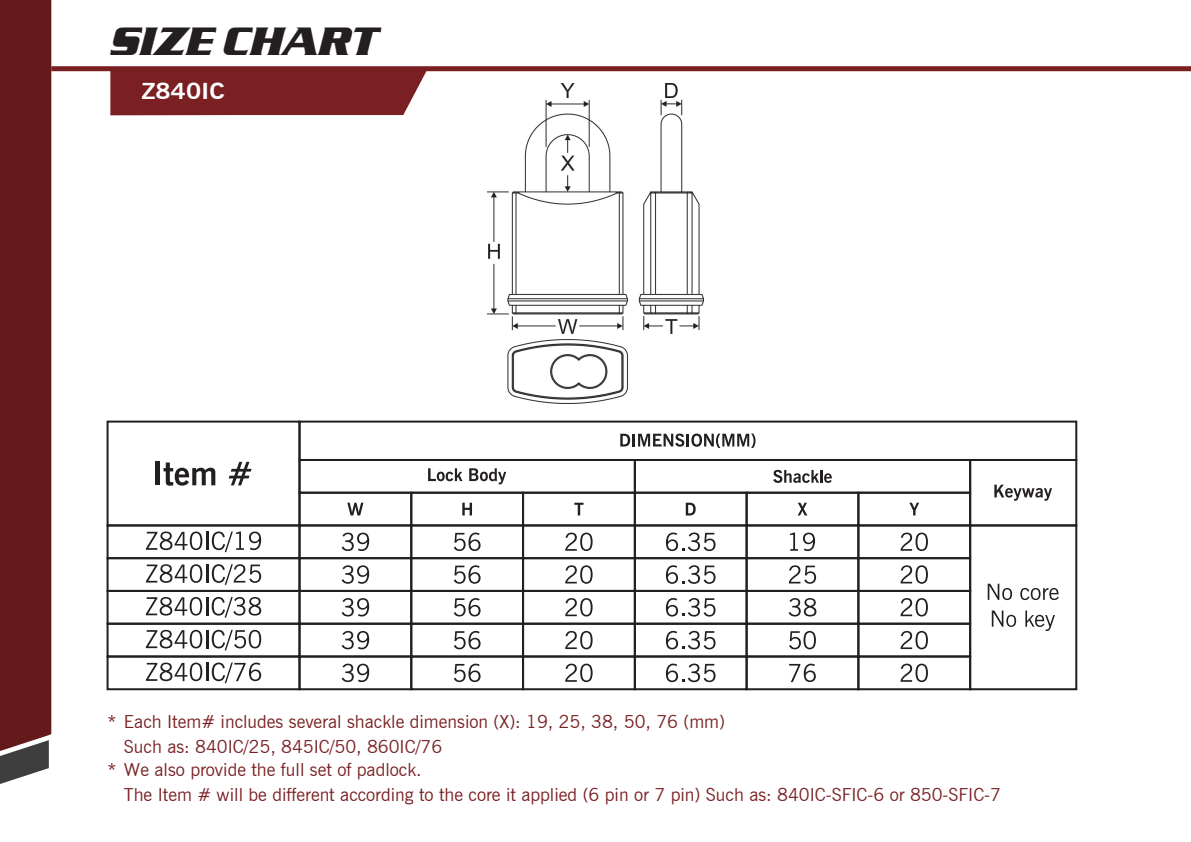
<style>
.page{position:relative;width:1191px;height:842px;background:#fff}
.page>*{position:absolute;margin:0;border:0;box-sizing:border-box;transform-origin:0 0}
.t1{font:italic 700 40.9px "Serpentine D";color:#231f20}
.t2{font:700 21.9px "News Gothic BT";color:#fff;scale:1.14 1}
.t3{font:18px "News Gothic BT";color:#7a2023}
</style>
<div class="page">
<div style="left:0;top:0;width:51px;height:784px;background:#64191b"></div>
<div style="left:107px;top:421px;width:193px;height:105px;border:2px solid #231f20"></div>
<div style="left:298px;top:421px;width:779px;height:40px;border:2px solid #231f20"></div>
<div style="left:969px;top:459px;width:108px;height:67px;border:2px solid #231f20"></div>
<div style="left:634px;top:459px;width:337px;height:35px;border:2px solid #231f20"></div>
<div style="left:298px;top:459px;width:338px;height:35px;border:2px solid #231f20"></div>
<div style="left:857px;top:492px;width:114px;height:34px;border:2px solid #231f20"></div>
<div style="left:745px;top:492px;width:114px;height:34px;border:2px solid #231f20"></div>
<div style="left:634px;top:492px;width:113px;height:34px;border:2px solid #231f20"></div>
<div style="left:522px;top:492px;width:114px;height:34px;border:2px solid #231f20"></div>
<div style="left:410px;top:492px;width:114px;height:34px;border:2px solid #231f20"></div>
<div style="left:298px;top:492px;width:114px;height:34px;border:2px solid #231f20"></div>
<div style="left:857px;top:524px;width:114px;height:35px;border:2px solid #231f20"></div>
<div style="left:745px;top:524px;width:114px;height:35px;border:2px solid #231f20"></div>
<div style="left:634px;top:524px;width:113px;height:35px;border:2px solid #231f20"></div>
<div style="left:522px;top:524px;width:114px;height:35px;border:2px solid #231f20"></div>
<div style="left:410px;top:524px;width:114px;height:35px;border:2px solid #231f20"></div>
<div style="left:298px;top:524px;width:114px;height:35px;border:2px solid #231f20"></div>
<div style="left:107px;top:524px;width:193px;height:35px;border:2px solid #231f20"></div>
<div style="left:969px;top:524px;width:108px;height:166px;border:2px solid #231f20"></div>
<div style="left:857px;top:590px;width:114px;height:35px;border:2px solid #231f20"></div>
<div style="left:745px;top:590px;width:114px;height:35px;border:2px solid #231f20"></div>
<div style="left:522px;top:590px;width:114px;height:35px;border:2px solid #231f20"></div>
<div style="left:410px;top:590px;width:114px;height:35px;border:2px solid #231f20"></div>
<div style="left:298px;top:590px;width:114px;height:35px;border:2px solid #231f20"></div>
<div style="left:107px;top:590px;width:193px;height:35px;border:2px solid #231f20"></div>
<div style="left:857px;top:557px;width:114px;height:35px;border:2px solid #231f20"></div>
<div style="left:745px;top:557px;width:114px;height:35px;border:2px solid #231f20"></div>
<div style="left:634px;top:557px;width:113px;height:35px;border:2px solid #231f20"></div>
<div style="left:522px;top:557px;width:114px;height:35px;border:2px solid #231f20"></div>
<div style="left:410px;top:557px;width:114px;height:35px;border:2px solid #231f20"></div>
<div style="left:298px;top:557px;width:114px;height:35px;border:2px solid #231f20"></div>
<div style="left:107px;top:557px;width:193px;height:35px;border:2px solid #231f20"></div>
<div style="left:155px;top:461px;width:5px;height:24px;background:#231f20"></div>
<svg style="left:163px;top:462px;width:52px;height:24px"></svg>
<svg style="left:228px;top:462px;width:24px;height:23px"></svg>
<svg style="left:620px;top:434px;width:135px;height:14px"></svg>
<svg style="left:428px;top:468px;width:34px;height:13px"></svg>
<svg style="left:469px;top:468px;width:37px;height:16px"></svg>
<svg style="left:773px;top:470px;width:58px;height:13px"></svg>
<svg style="left:994px;top:485px;width:58px;height:16px"></svg>
<svg style="left:347px;top:503px;width:16px;height:12px"></svg>
<svg style="left:462px;top:503px;width:10px;height:12px"></svg>
<svg style="left:574px;top:503px;width:9px;height:12px"></svg>
<svg style="left:686px;top:503px;width:9px;height:12px"></svg>
<svg style="left:798px;top:503px;width:9px;height:12px"></svg>
<svg style="left:909px;top:503px;width:10px;height:12px"></svg>
<svg style="left:987px;top:584px;width:25px;height:16px"></svg>
<svg style="left:1020px;top:588px;width:38px;height:12px"></svg>
<svg style="left:991px;top:610px;width:25px;height:17px"></svg>
<svg style="left:1025px;top:610px;width:30px;height:21px"></svg>
<div style="left:857px;top:623px;width:114px;height:34px;border:2px solid #231f20"></div>
<div style="left:745px;top:623px;width:114px;height:34px;border:2px solid #231f20"></div>
<div style="left:634px;top:623px;width:113px;height:34px;border:2px solid #231f20"></div>
<div style="left:522px;top:623px;width:114px;height:34px;border:2px solid #231f20"></div>
<div style="left:410px;top:623px;width:114px;height:34px;border:2px solid #231f20"></div>
<div style="left:298px;top:623px;width:114px;height:34px;border:2px solid #231f20"></div>
<div style="left:107px;top:623px;width:193px;height:34px;border:2px solid #231f20"></div>
<div style="left:857px;top:655px;width:114px;height:35px;border:2px solid #231f20"></div>
<div style="left:745px;top:655px;width:114px;height:35px;border:2px solid #231f20"></div>
<div style="left:634px;top:655px;width:113px;height:35px;border:2px solid #231f20"></div>
<div style="left:522px;top:655px;width:114px;height:35px;border:2px solid #231f20"></div>
<div style="left:410px;top:655px;width:114px;height:35px;border:2px solid #231f20"></div>
<div style="left:298px;top:655px;width:114px;height:35px;border:2px solid #231f20"></div>
<div style="left:107px;top:655px;width:193px;height:35px;border:2px solid #231f20"></div>
<div style="left:110px;top:71px;width:317px;height:44px;background:#7a2023"></div>
<div style="left:51px;top:66px;width:1140px;height:5px;background:#7a2023"></div>
<img style="left:488px;top:83px;width:215px;height:320px">
<svg style="left:146px;top:531px;width:115px;height:21px"></svg>
<svg style="left:146px;top:564px;width:115px;height:21px"></svg>
<svg style="left:146px;top:597px;width:115px;height:21px"></svg>
<svg style="left:146px;top:630px;width:115px;height:20px"></svg>
<svg style="left:146px;top:662px;width:115px;height:21px"></svg>
<svg style="left:666px;top:532px;width:49px;height:19px"></svg>
<svg style="left:565px;top:533px;width:27px;height:18px"></svg>
<svg style="left:900px;top:533px;width:28px;height:18px"></svg>
<svg style="left:341px;top:533px;width:28px;height:18px"></svg>
<svg style="left:666px;top:565px;width:49px;height:19px"></svg>
<svg style="left:565px;top:565px;width:27px;height:19px"></svg>
<svg style="left:341px;top:565px;width:28px;height:19px"></svg>
<svg style="left:666px;top:598px;width:49px;height:19px"></svg>
<svg style="left:565px;top:598px;width:27px;height:18px"></svg>
<svg style="left:341px;top:598px;width:28px;height:18px"></svg>
<svg style="left:666px;top:631px;width:49px;height:18px"></svg>
<svg style="left:565px;top:631px;width:27px;height:18px"></svg>
<svg style="left:341px;top:631px;width:28px;height:18px"></svg>
<svg style="left:666px;top:664px;width:49px;height:18px"></svg>
<svg style="left:565px;top:664px;width:27px;height:18px"></svg>
<svg style="left:341px;top:664px;width:28px;height:18px"></svg>
<svg style="left:900px;top:565px;width:28px;height:19px"></svg>
<svg style="left:900px;top:598px;width:28px;height:18px"></svg>
<svg style="left:900px;top:631px;width:28px;height:18px"></svg>
<svg style="left:900px;top:664px;width:28px;height:18px"></svg>
<svg style="left:789px;top:565px;width:27px;height:19px"></svg>
<svg style="left:788px;top:598px;width:28px;height:18px"></svg>
<svg style="left:789px;top:631px;width:27px;height:18px"></svg>
<svg style="left:454px;top:533px;width:26px;height:18px"></svg>
<svg style="left:454px;top:565px;width:26px;height:19px"></svg>
<svg style="left:454px;top:598px;width:26px;height:18px"></svg>
<svg style="left:454px;top:631px;width:26px;height:18px"></svg>
<svg style="left:454px;top:664px;width:26px;height:18px"></svg>
<svg style="left:789px;top:664px;width:27px;height:18px"></svg>
<svg style="left:790px;top:533px;width:25px;height:18px"></svg>
<h1 class="t1" style="left:111px;top:18px;width:268px">SIZE CHART</h1>
<p class="t2" style="left:142px;top:78px;width:74px">Z840IC</p>
<p class="t3" style="left:108px;top:711px;width:619px">* Each Item# includes several shackle dimension (X): 19, 25, 38, 50, 76 (mm)</p>
<p class="t3" style="left:124px;top:735px;width:320px">Such as: 840IC/25, 845IC/50, 860IC/76</p>
<p class="t3" style="left:108px;top:759px;width:315px">* We also provide the full set of padlock.</p>
<p class="t3" style="left:124px;top:784px;width:878px">The Item # will be different according to the core it applied (6 pin or 7 pin) Such as: 840IC-SFIC-6 or 850-SFIC-7</p>
</div>
